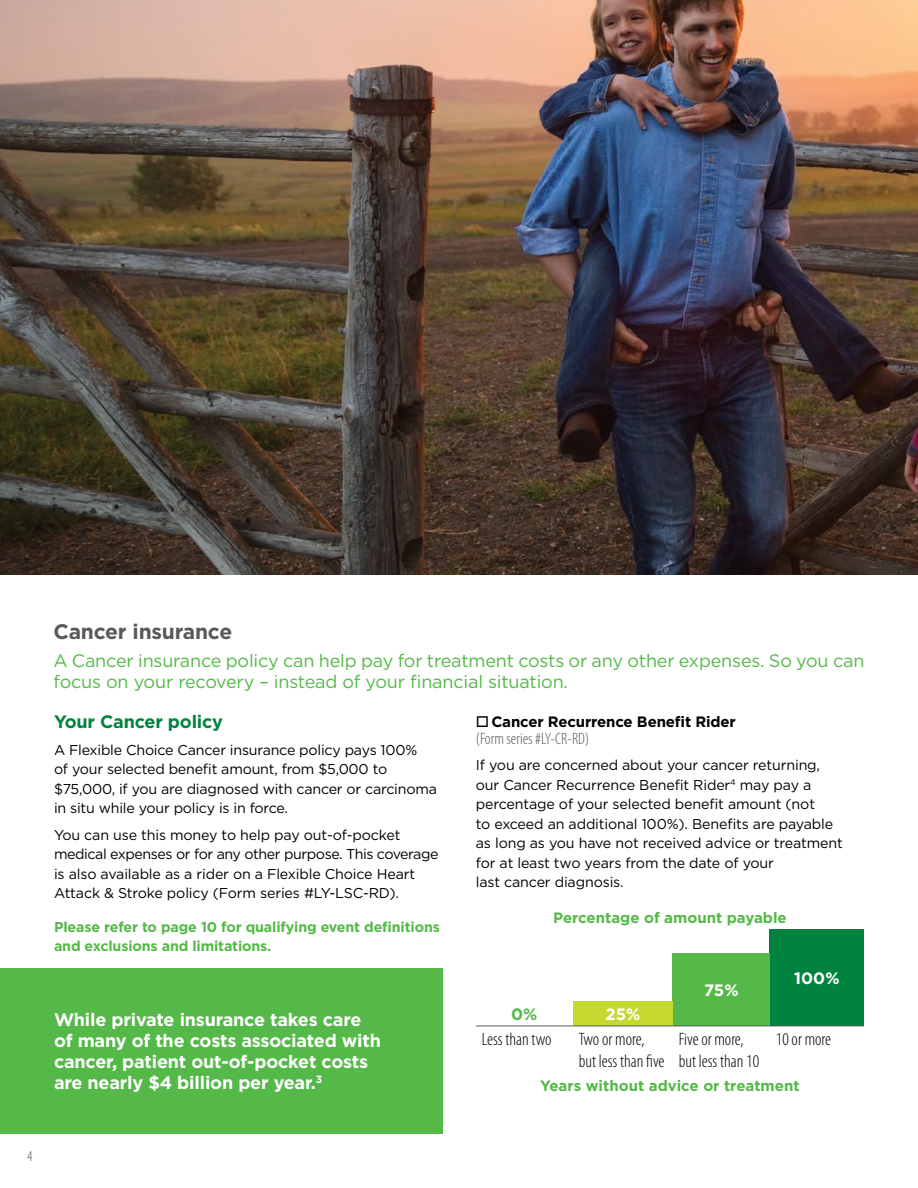
<style>
.page{position:relative;width:918px;height:1188px;background:#fff}
.page>*{position:absolute;margin:0;border:0;box-sizing:border-box;transform-origin:0 0}
.t1{font:700 21px "Gotham";letter-spacing:-.01em;color:#58595b}
.t2{font:18px/21px "Gotham";letter-spacing:-.01em;color:#54b948}
.t3{font:700 18px/21px "Gotham";letter-spacing:-.01em;color:#fff}
.t4{font:300 condensed 18px/21.6px "Myriad Pro";color:#000}
.t5{font:700 18px "Gotham";letter-spacing:-.01em;color:#00833e}
.t6{font:300 condensed 16.5px "Myriad Pro";color:#58595b}
.t7{font:700 16.5px "Gotham";color:#fff}
.t8{font:700 16.5px "Gotham";color:#54b948}
.t9{font:700 15px "Gotham";color:#54b948}
.t10{font:700 15px "Gotham";letter-spacing:-.01em;color:#000}
.t11{font:300 condensed 15px "Myriad Pro";color:#58595b}
.t12{font:14.25px/19.5px "Gotham";letter-spacing:-.01em;color:#000}
.t13{font:700 14.25px/19.5px "Gotham";letter-spacing:-.01em;color:#54b948}
</style>
<div class="page">
<div style="left:770px;top:930px;width:94px;height:96px;background:#00833e"></div>
<div style="left:673px;top:954px;width:97px;height:72px;background:#54b948"></div>
<div style="left:573px;top:1002px;width:100px;height:24px;background:#c4d82e"></div>
<hr style="left:770px;top:1026px;width:94px;height:1px;background:#58595b">
<hr style="left:673px;top:1026px;width:97px;height:1px;background:#58595b">
<hr style="left:476px;top:1026px;width:97px;height:1px;background:#58595b">
<hr style="left:573px;top:1026px;width:100px;height:1px;background:#58595b">
<div style="left:0;top:968px;width:442px;height:166px;background:#54b948"></div>
<img style="left:0;top:0;width:918px;height:575px">
<h1 class="t1" style="left:53px;top:618px;width:180px">Cancer insurance</h1>
<p class="t2" style="left:53px;top:650px;width:812px">A Cancer insurance policy can help pay for treatment costs or any other expenses. So you can focus on your recovery – instead of your financial situation.</p>
<p class="t5" style="left:54px;top:710px;width:171px">Your Cancer policy</p>
<p class="t12" style="left:54px;top:740px;width:384px">A Flexible Choice Cancer insurance policy pays 100%<br>of your selected benefit amount, from $5,000 to $75,000, if you are diagnosed with cancer or carcinoma in situ while your policy is in force.</p>
<p class="t12" style="left:54px;top:825px;width:386px">You can use this money to help pay out-of-pocket medical expenses or for any other purpose. This coverage is also available as a rider on a Flexible Choice Heart Attack &amp; Stroke policy (Form series #LY-LSC-RD).</p>
<p class="t13" style="left:54px;top:917px;width:387px">Please refer to page 10 for qualifying event definitions and exclusions and limitations.</p>
<p class="t3" style="left:54px;top:1009px;width:329px">While private insurance takes care of many of the costs associated with cancer, patient out-of-pocket costs are nearly $4 billion per year.<sup>3</sup></p>
<p class="t10" style="left:476px;top:712px;width:261px">□ Cancer Recurrence Benefit Rider</p>
<p class="t6" style="left:476px;top:730px;width:115px">(Form series #LY-CR-RD)</p>
<p class="t12" style="left:476px;top:755px;width:369px">If you are concerned about your cancer returning, our Cancer Recurrence Benefit Rider<sup>4</sup> may pay a percentage of your selected benefit amount (not<br>to exceed an additional 100%). Benefits are payable as long as you have not received advice or treatment for at least two years from the date of your<br>last cancer diagnosis.</p>
<p class="t9" style="left:553px;top:908px;width:235px">Percentage of amount payable</p>
<p class="t7" style="left:704px;top:979px;width:36px">75%</p>
<p class="t7" style="left:794px;top:967px;width:47px">100%</p>
<p class="t8" style="left:511px;top:1003px;width:28px">0%</p>
<p class="t7" style="left:605px;top:1003px;width:36px">25%</p>
<p class="t4" style="left:482px;top:1029px;width:71px">Less than two</p>
<p class="t4" style="left:579px;top:1029px;width:87px">Two or more, but less than five</p>
<p class="t4" style="left:679px;top:1029px;width:82px">Five or more, but less than 10</p>
<p class="t4" style="left:776px;top:1029px;width:57px">10 or more</p>
<p class="t9" style="left:540px;top:1075px;width:261px">Years without advice or treatment</p>
<p class="t11" style="left:27px;top:1148px;width:7px">4</p>
</div>
